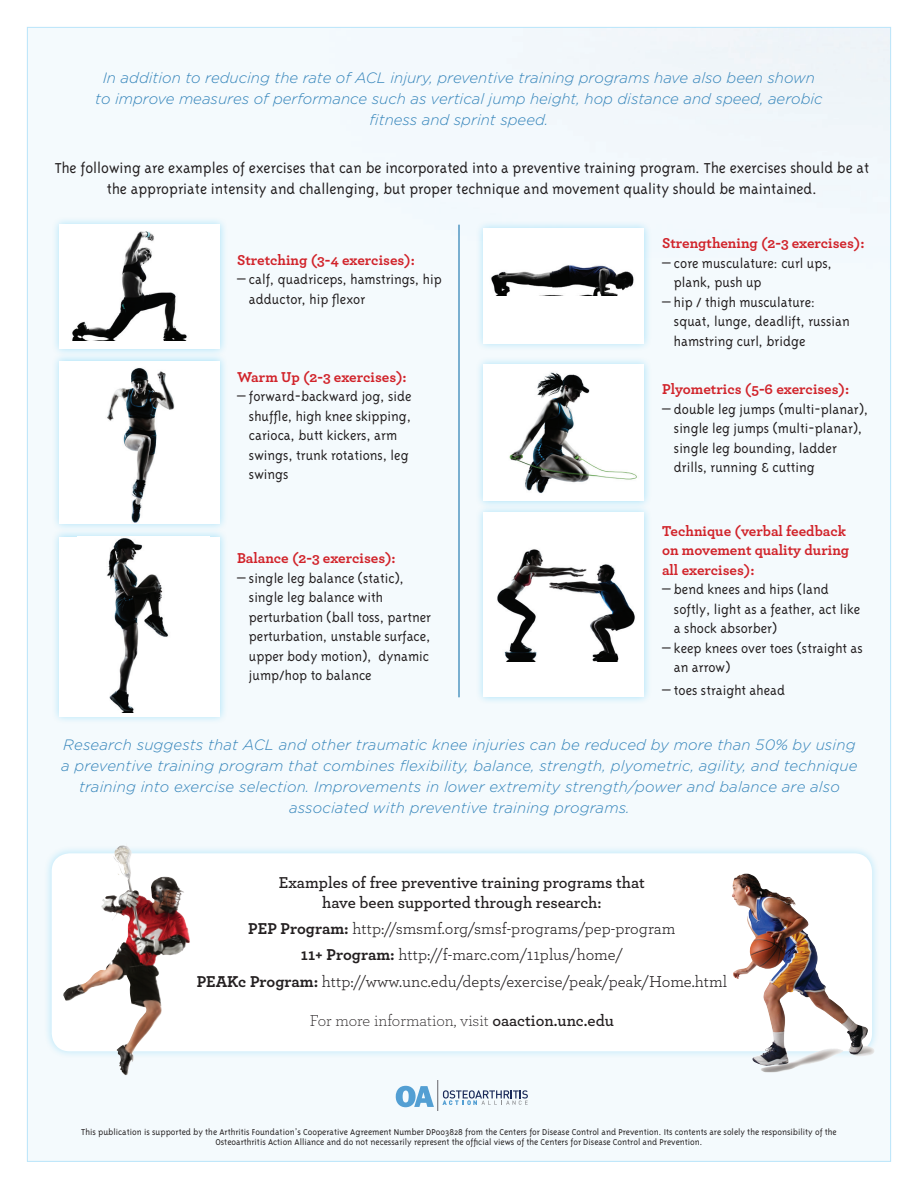
<style>
.page{position:relative;width:918px;height:1188px;background:#fff}
.page>*{position:absolute;margin:0;border:0;box-sizing:border-box;transform-origin:0 0}
.t1{font:300 16.5px/21px "Triplex";color:#231f20;text-align:center}
.t2{font:16.5px "Archer Pro";color:#231f20}
.t3{font:600 16.5px/19.5px "Archer Pro";color:#231f20;text-align:center}
.t4{font:300 16.5px "Archer Pro";color:#231f20}
.t5{font:300 15px/19.5px "Triplex";color:#231f20}
.t6{font:italic 300 15px/21px "Gotham";letter-spacing:.005em;color:#3484ba;text-align:center}
.subheader{font:700 15px/19.5px "Archer";color:#d1232a}
.t7{font:300 9.75px/10.5px "Triplex";color:#231f20;text-align:center}
.s1{font-family:"Archer";font-weight:700}
.s2{font-weight:600}
</style>
<div class="page">
<div style="left:29px;top:29px;width:860px;height:1131px;background:#f4fafd"></div>
<div style="left:43px;top:845px;width:837px;height:215px;background:#00aeef;opacity:.25"></div>
<div style="left:52px;top:853px;width:820px;height:198px;background:#fff;border-radius:18px"></div>
<div style="left:51px;top:216px;width:177px;height:141px;background:#00aeef;opacity:.3"></div>
<div style="left:59px;top:225px;width:161px;height:124px;background:#fff"></div>
<img style="left:72px;top:231px;width:115px;height:109px">
<div style="left:475px;top:220px;width:177px;height:132px;background:#00aeef;opacity:.3"></div>
<div style="left:483px;top:228px;width:161px;height:115px;background:#fff"></div>
<img style="left:491px;top:265px;width:143px;height:30px">
<div style="left:51px;top:352px;width:177px;height:180px;background:#00aeef;opacity:.3"></div>
<div style="left:59px;top:361px;width:161px;height:163px;background:#fff"></div>
<img style="left:107px;top:368px;width:68px;height:155px">
<div style="left:475px;top:356px;width:177px;height:153px;background:#00aeef;opacity:.3"></div>
<div style="left:483px;top:364px;width:161px;height:137px;background:#fff"></div>
<img style="left:509px;top:372px;width:128px;height:121px">
<div style="left:51px;top:528px;width:177px;height:196px;background:#00aeef;opacity:.3"></div>
<div style="left:59px;top:537px;width:161px;height:179px;background:#fff"></div>
<img style="left:106px;top:538px;width:63px;height:174px">
<div style="left:475px;top:504px;width:177px;height:202px;background:#00aeef;opacity:.3"></div>
<div style="left:483px;top:513px;width:161px;height:184px;background:#fff"></div>
<img style="left:497px;top:549px;width:138px;height:112px">
<svg style="left:442px;top:1090px;width:86px;height:15px"></svg>
<svg style="left:396px;top:1086px;width:38px;height:21px"></svg>
<hr style="left:437px;top:1081px;width:1px;height:30px;background:#85868c">
<img style="left:63px;top:843px;width:85px;height:221px">
<hr style="left:459px;top:225px;width:1px;height:472px;background:#0065a4">
<img style="left:732px;top:875px;width:116px;height:197px">
<p class="t6" style="left:95px;top:67px;width:729px">In addition to reducing the rate of ACL injury, preventive training programs have also been shown to improve measures of performance such as vertical jump height, hop distance and speed, aerobic fitness and sprint speed.</p>
<p class="t1" style="left:55px;top:157px;width:816px">The following are examples of exercises that can be incorporated into a preventive training program. The exercises should be at the appropriate intensity and challenging, but proper technique and movement quality should be maintained.</p>
<p class="subheader" style="left:237px;top:249px;width:179px">Stretching (3-4 exercises):</p>
<p class="t5" style="left:249px;top:270px;width:194px;text-indent:-12px">– calf, quadriceps, hamstrings, hip adductor, hip flexor</p>
<p class="subheader" style="left:237px;top:366px;width:171px">Warm Up (2-3 exercises):</p>
<p class="t5" style="left:249px;top:387px;width:164px;text-indent:-12px">– forward-backward jog, side shuffle, high knee skipping, carioca, butt kickers, arm swings, trunk rotations, leg swings</p>
<p class="subheader" style="left:237px;top:548px;width:160px">Balance (2-3 exercises):</p>
<p class="t5" style="left:249px;top:568px;width:184px;text-indent:-12px">– single leg balance (static), single leg balance with perturbation (ball toss, partner perturbation, unstable surface, upper body motion), dynamic jump/hop to balance</p>
<p class="subheader" style="left:662px;top:233px;width:204px">Strengthening (2-3 exercises):</p>
<p class="t5" style="left:674px;top:253px;width:160px;text-indent:-12px">– core musculature: curl ups, plank, push up</p>
<p class="t5" style="left:674px;top:292px;width:177px;text-indent:-12px">– hip / thigh musculature: squat, lunge, deadlift, russian hamstring curl, bridge</p>
<p class="subheader" style="left:662px;top:378px;width:189px">Plyometrics (5-6 exercises):</p>
<p class="t5" style="left:674px;top:399px;width:196px;text-indent:-12px">– double leg jumps (multi-planar), single leg jumps (multi-planar), single leg bounding, ladder drills, running &amp; cutting</p>
<p class="subheader" style="left:662px;top:520px;width:189px">Technique (verbal feedback on movement quality during all exercises):</p>
<p class="t5" style="left:674px;top:580px;width:188px;text-indent:-12px">– bend knees and hips (land softly, light as a feather, act like a shock absorber)</p>
<p class="t5" style="left:674px;top:638px;width:191px;text-indent:-12px">– keep knees over toes (straight as an arrow)</p>
<p class="t5" style="left:662px;top:680px;width:125px">– toes straight ahead</p>
<p class="t6" style="left:61px;top:735px;width:798px">Research suggests that ACL and other traumatic knee injuries can be reduced by more than 50% by using a preventive training program that combines flexibility, balance, strength, plyometric, agility, and technique training into exercise selection. Improvements in lower extremity strength/power and balance are also associated with preventive training programs.</p>
<p class="t3" style="left:279px;top:872px;width:368px">Examples of free preventive training programs that have been supported through research:</p>
<p class="t2" style="left:248px;top:917px;width:429px"><span class="s1">PEP Program:</span> http://smsmf.org/smsf-programs/pep-program</p>
<p class="t2" style="left:301px;top:944px;width:324px"><span class="s1">11+ Program:</span> http://f-marc.com/11plus/home/</p>
<p class="t2" style="left:197px;top:970px;width:532px"><span class="s1">PEAKc Program:</span> http://www.unc.edu/depts/exercise/peak/peak/Home.html</p>
<p class="t4" style="left:310px;top:1010px;width:306px">For more information, visit <span class="s2">oaaction.unc.edu</span></p>
<p class="t7" style="left:81px;top:1127px;width:757px">This publication is supported by the Arthritis Foundation’s Cooperative Agreement Number DP003828 from the Centers for Disease Control and Prevention. Its contents are solely the responsibility of the<br>Osteoarthritis Action Alliance and do not necessarily represent the official views of the Centers for Disease Control and Prevention.</p>
</div>
